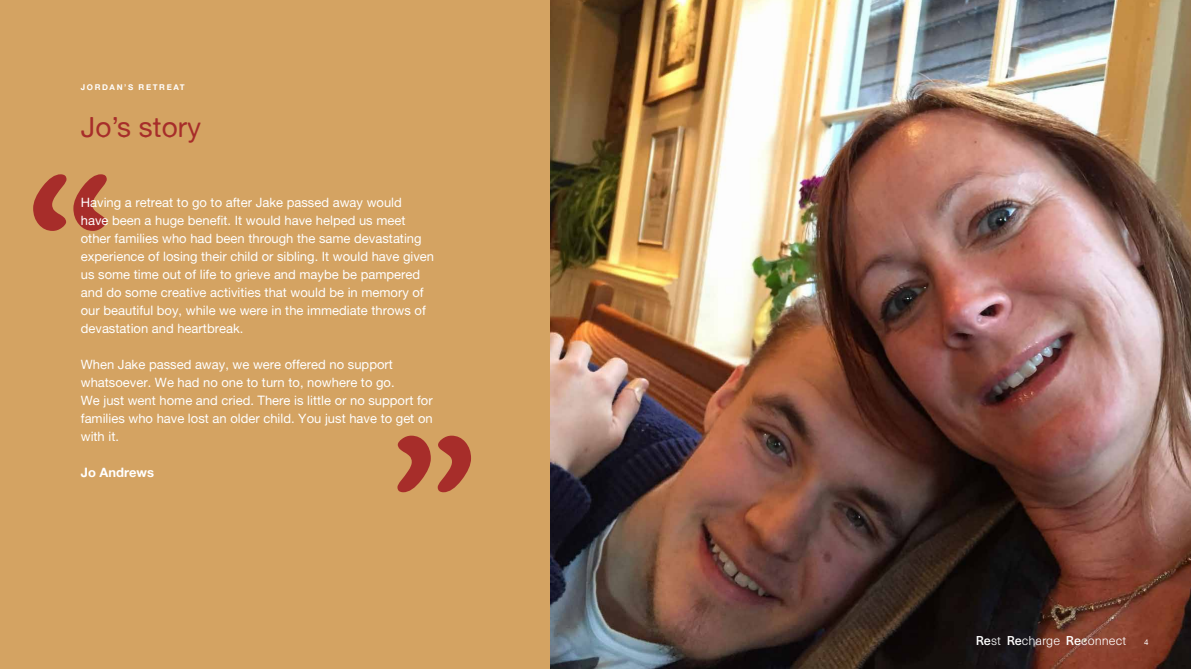
<style>
.page{position:relative;width:1191px;height:669px;background:#d4a362}
.page>*{position:absolute;margin:0;border:0;box-sizing:border-box;transform-origin:0 0}
.t1{font:700 168.4px "Kalam";color:#a72d2a}
.t2{font:28px "Alte Haas Grotesk";color:#a72d2a}
.t3{font:13px/18px "Alte Haas Grotesk";color:#fff}
.t4{font:13px "Alte Haas Grotesk Bold";color:#fff}
.t5{font:300 12.6px "Neue Haas Unica Pro";color:#fff}
.t6{font:8px "Alte Haas Grotesk Bold";letter-spacing:.2em;color:#fff}
.t7{font:8px "Alte Haas Grotesk";color:#fff}
.s1{font-weight:500}
</style>
<div class="page">
<img style="left:551px;top:0;width:640px;height:669px">
<p class="t6" style="left:81px;top:82px;width:105px">JORDAN’S RETREAT</p>
<h2 class="t2" style="left:81px;top:111px;width:122px">Jo’s story</h2>
<h1 class="t1" style="left:13px;top:164px;width:94px">“</h1>
<p class="t3" style="left:81px;top:193px;width:355px">Having a retreat to go to after Jake passed away would<br>have been a huge benefit. It would have helped us meet other families who had been through the same devastating experience of losing their child or sibling. It would have given us some time out of life to grieve and maybe be pampered and do some creative activities that would be in memory of our beautiful boy, while we were in the immediate throws of devastation and heartbreak.</p>
<p class="t3" style="left:81px;top:355px;width:353px">When Jake passed away, we were offered no support whatsoever. We had no one to turn to, nowhere to go.<br>We just went home and cried. There is little or no support for families who have lost an older child. You just have to get on with it.</p>
<p class="t4" style="left:81px;top:464px;width:75px">Jo Andrews</p>
<h1 class="t1" style="left:373px;top:426px;width:94px">”</h1>
<p class="t5" style="left:976px;top:633px;width:152px"><span class="s1">Re</span>st <span class="s1">Re</span>charge <span class="s1">Re</span>connect</p>
<p class="t7" style="left:1144px;top:638px;width:6px">4</p>
</div>
